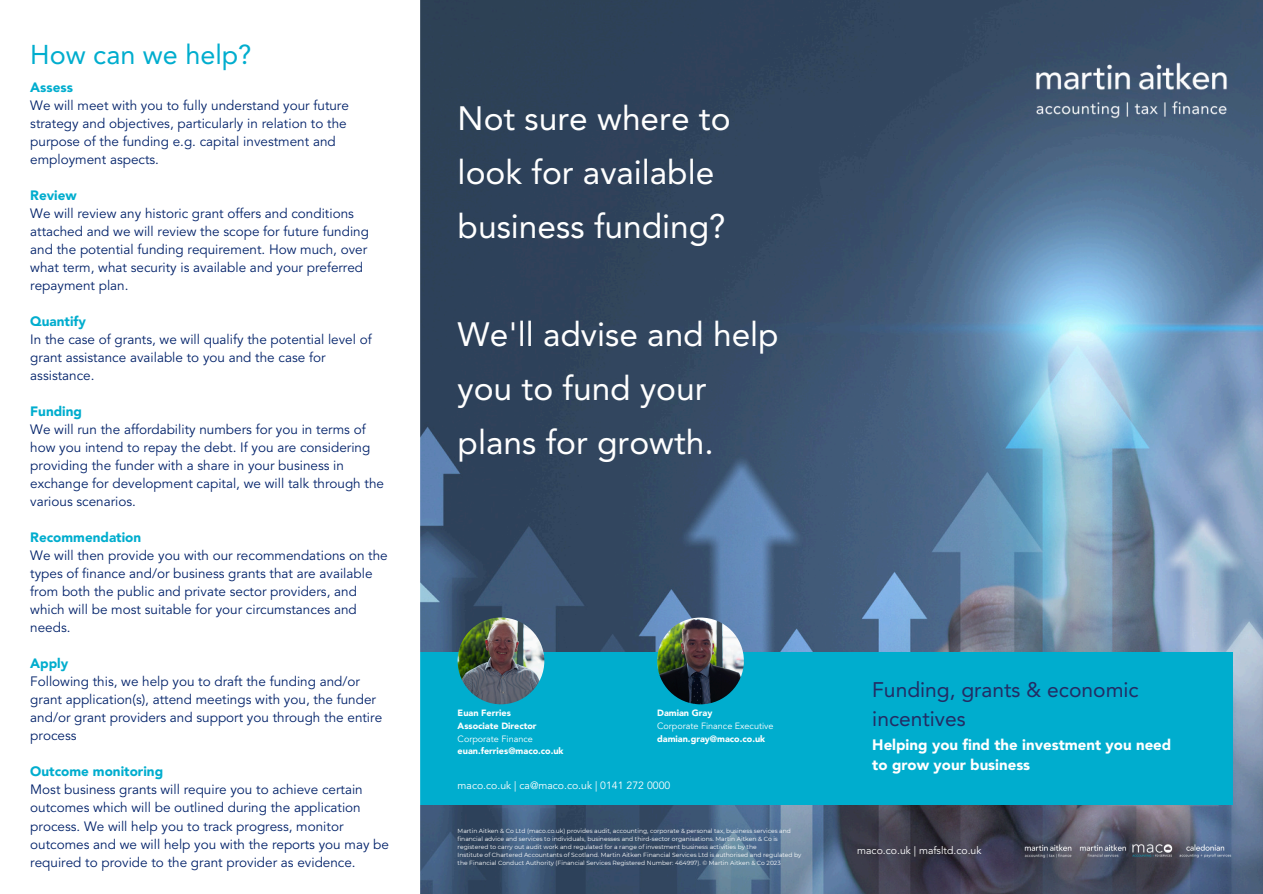
<style>
.page{position:relative;width:1263px;height:894px;background:#fff}
.page>*{position:absolute;margin:0;border:0;box-sizing:border-box;transform-origin:0 0}
.t1{font:33.45px/54px "Avenir LT Std";color:#fff}
.t2{font:27px "Avenir LT Std";color:#00adce}
.t3{font:21px/29.2px "Avenir LT Std";color:#232c64}
.t4{font:900 15px/20.2px "Avenir LT Std";color:#fff}
.t5{font:13.5px/18px "Avenir LT Std";color:#02226a}
.t6{font:10.5px "Avenir LT Std";color:#fff}
.t7{font:900 9px "Avenir LT Std";color:#fff}
.t8{font:9px "Avenir LT Std";color:#fff}
.t9{font:6px/7.9px "Montserrat";color:#fff}
.s1{font-weight:900;color:#00adce}
</style>
<div class="page">
<img style="left:421px;top:0;width:842px;height:893px">
<div style="left:421px;top:652px;width:812px;height:152px;background:#00adce"></div>
<img style="left:1031px;top:58px;width:201px;height:67px">
<img style="left:458px;top:617px;width:86px;height:87px;border-radius:50%">
<img style="left:657px;top:617px;width:87px;height:87px;border-radius:50%">
<img style="left:1012px;top:838px;width:221px;height:25px">
<p class="t2" style="left:30px;top:43px;width:223px">How can we help?</p>
<p class="t5" style="left:30px;top:79px;width:320px"><span class="s1">Assess<br></span>We will meet with you to fully understand your future strategy and objectives, particularly in relation to the purpose of the funding e.g. capital investment and employment aspects.</p>
<p class="t5" style="left:30px;top:187px;width:340px"><span class="s1">Review<br></span>We will review any historic grant offers and conditions attached and we will review the scope for future funding and the potential funding requirement. How much, over what term, what security is available and your preferred repayment plan.</p>
<p class="t5" style="left:30px;top:313px;width:343px"><span class="s1">Quantify<br></span>In the case of grants, we will qualify the potential level of grant assistance available to you and the case for assistance.</p>
<h6 class="t5" style="left:30px;top:403px;width:355px"><span class="s1">Funding<br></span>We will run the affordability numbers for you in terms of how you intend to repay the debt. If you are considering providing the funder with a share in your business in exchange for development capital, we will talk through the various scenarios.</h6>
<h3 class="t5" style="left:30px;top:529px;width:359px"><span class="s1">Recommendation<br></span>We will then provide you with our recommendations on the types of finance and/or business grants that are available from both the public and private sector providers, and which will be most suitable for your circumstances and needs.</h3>
<h4 class="t5" style="left:30px;top:655px;width:353px"><span class="s1">Apply<br></span>Following this, we help you to draft the funding and/or grant application(s), attend meetings with you, the funder and/or grant providers and support you through the entire process</h4>
<p class="t5" style="left:30px;top:763px;width:360px"><span class="s1">Outcome monitoring<br></span>Most business grants will require you to achieve certain outcomes which will be outlined during the application process. We will help you to track progress, monitor outcomes and we will help you with the reports you may be required to provide to the grant provider as evidence.</p>
<h5 class="t1" style="left:458px;top:94px;width:274px">Not sure where to look for available business funding?</h5>
<h5 class="t1" style="left:458px;top:310px;width:323px">We'll advise and help you to fund your plans for growth.</h5>
<h1 class="t7" style="left:458px;top:709px;width:55px">Euan Ferries</h1>
<p class="t7" style="left:458px;top:721px;width:81px">Associate Director</p>
<p class="t8" style="left:458px;top:734px;width:77px">Corporate Finance</p>
<p class="t7" style="left:458px;top:747px;width:108px">euan.ferries@maco.co.uk</p>
<p class="t7" style="left:657px;top:709px;width:57px">Damian Gray</p>
<p class="t8" style="left:657px;top:721px;width:118px">Corporate Finance Executive</p>
<h6 class="t7" style="left:657px;top:734px;width:110px">damian.gray@maco.co.uk</h6>
<h5 class="t6" style="left:458px;top:781px;width:214px">maco.co.uk | ca@maco.co.uk | 0141 272 0000</h5>
<p class="t9" style="left:458px;top:826px;width:335px">Martin Aitken &amp; Co Ltd (maco.co.uk) provides audit, accounting, corporate &amp; personal tax, business services and</p>
<p class="t9" style="left:458px;top:834px;width:322px">financial advice and services to individuals, businesses and third-sector organisations. Martin Aitken &amp; Co is registered to carry out audit work and regulated for a range of investment business activities by the</p>
<p class="t9" style="left:458px;top:850px;width:345px">Institute of Chartered Accountants of Scotland. Martin Aitken Financial Services Ltd is authorised and regulated by the Financial Conduct Authority (Financial Services Registered Number: 464997). © Martin Aitken &amp; Co 2023</p>
<h5 class="t3" style="left:872px;top:676px;width:268px">Funding, grants &amp; economic incentives</h5>
<p class="t4" style="left:872px;top:735px;width:301px">Helping you find the investment you need to grow your business</p>
<h1 class="t6" style="left:857px;top:845px;width:126px">maco.co.uk | mafsltd.co.uk</h1>
</div>
